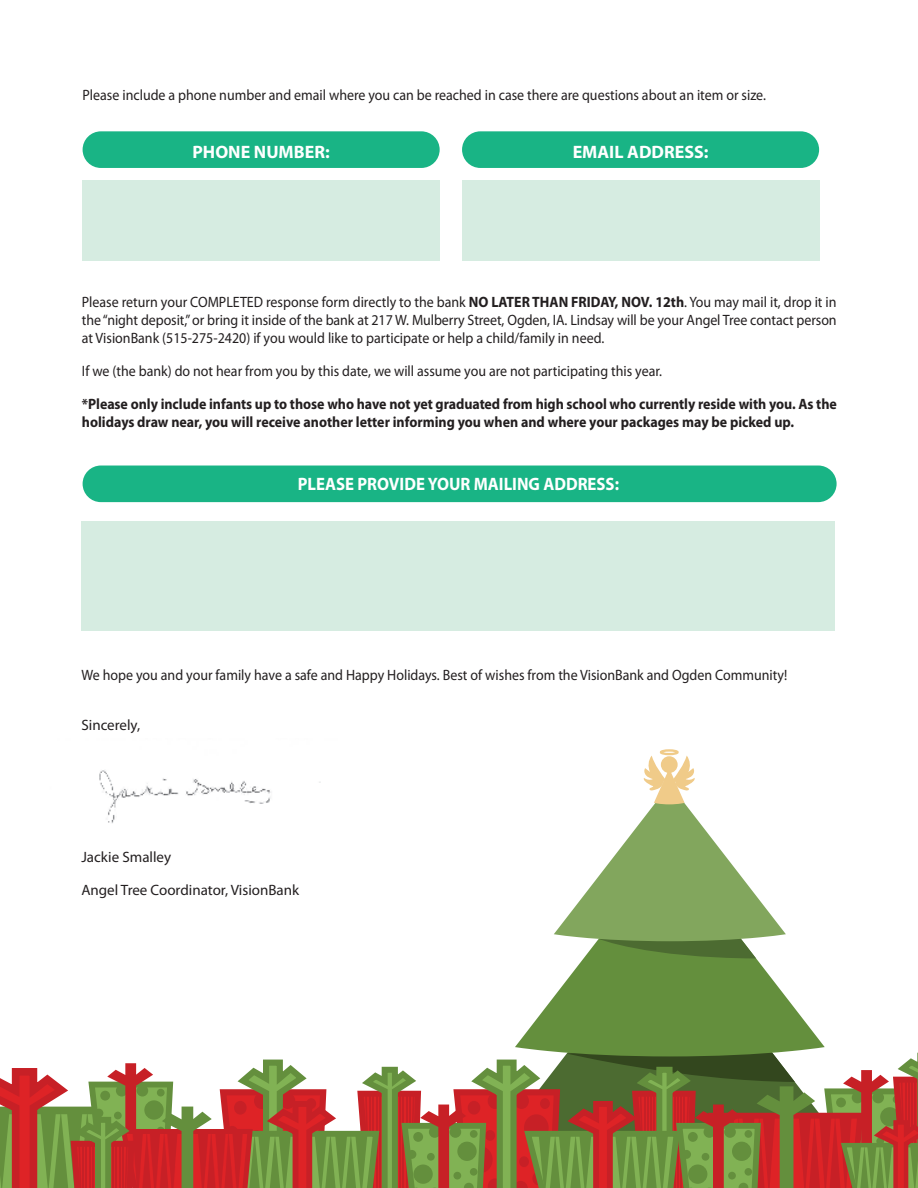
<style>
.page{position:relative;width:918px;height:1188px;background:#fff}
.page>*{position:absolute;margin:0;border:0;box-sizing:border-box;transform-origin:0 0}
.t1{font:700 18px "Myriad Pro";color:#fff;scale:.93 1}
.t2{font:700 18px "Myriad Pro";color:#fff}
.t3{font:15px/18px "Myriad Pro";color:#231f20;text-align:justify;scale:.93 1}
.t4{font:700 15px/18px "Myriad Pro";letter-spacing:-.005em;color:#231f20;scale:.93 1}
.t5{font:15px "Myriad Pro";color:#231f20}
.s1{font-weight:700}
</style>
<div class="page">
<div style="left:83px;top:131px;width:357px;height:37px;background:#19b485;border-radius:18px"></div>
<div style="left:83px;top:466px;width:754px;height:36px;background:#19b485;border-radius:18px"></div>
<div style="left:462px;top:131px;width:357px;height:37px;background:#19b485;border-radius:18px"></div>
<div style="left:83px;top:180px;width:357px;height:81px;background:#d6ece1"></div>
<div style="left:462px;top:180px;width:357px;height:81px;background:#d6ece1"></div>
<div style="left:81px;top:522px;width:754px;height:109px;background:#d6ece1"></div>
<svg style="left:519px;top:958px;width:301px;height:83px;fill:#648f3d"></svg>
<svg style="left:554px;top:756px;width:232px;height:202px"></svg>
<div style="left:661px;top:756px;width:17px;height:17px;background:#f0cb89;border-radius:50%"></div>
<div style="left:660px;top:749px;width:19px;height:6px;border:2px solid #f0cb89;border-radius:50%"></div>
<svg style="left:0;top:1041px;width:918px;height:147px"></svg>
<img style="left:99px;top:770px;width:222px;height:53px">
<p class="t3" style="left:83px;top:85px;width:736px">Please include a phone number and email where you can be reached in case there are questions about an item or size.</p>
<p class="t2" style="left:193px;top:140px;width:139px">PHONE NUMBER:</p>
<p class="t2" style="left:573px;top:140px;width:137px">EMAIL ADDRESS:</p>
<p class="t3" style="left:82px;top:292px;width:813px">Please return your COMPLETED response form directly to the bank <span class="s1">NO LATER THAN FRIDAY, NOV. 12th</span>. You may mail it, drop it in the “night deposit,” or bring it inside of the bank at 217 W. Mulberry Street, Ogden, IA. Lindsay will be your Angel Tree contact person at VisionBank (515-275-2420) if you would like to participate or help a child/family in need.</p>
<p class="t3" style="left:82px;top:361px;width:625px">If we (the bank) do not hear from you by this date, we will assume you are not participating this year.</p>
<p class="t4" style="left:82px;top:394px;width:813px">*Please only include infants up to those who have not yet graduated from high school who currently reside with you. As the holidays draw near, you will receive another letter informing you when and where your packages may be picked up.</p>
<p class="t1" style="left:298px;top:473px;width:347px">PLEASE PROVIDE YOUR MAILING ADDRESS:</p>
<p class="t3" style="left:82px;top:665px;width:760px">We hope you and your family have a safe and Happy Holidays. Best of wishes from the VisionBank and Ogden Community!</p>
<p class="t5" style="left:81px;top:716px;width:60px">Sincerely,</p>
<p class="t5" style="left:81px;top:848px;width:91px">Jackie Smalley</p>
<p class="t5" style="left:81px;top:881px;width:219px">Angel Tree Coordinator, VisionBank</p>
</div>
